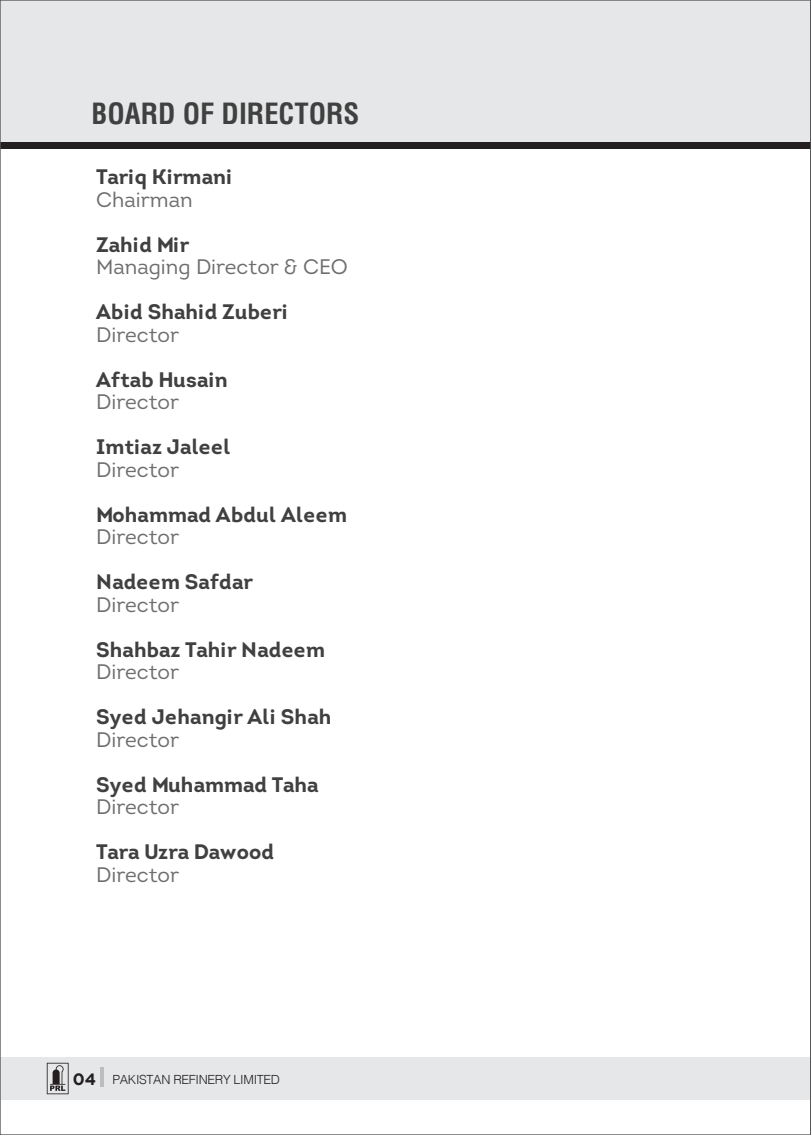
<style>
.page{position:relative;width:811px;height:1135px;background:#fff}
.page>*{position:absolute;margin:0;border:0;box-sizing:border-box;transform-origin:0 0}
.t1{font:700 condensed 28.5px "Helvetica CE";color:#404041}
.t2{font:700 21px "Intro";letter-spacing:.005em;color:#404041}
.t3{font:21px "Intro";color:#6d6e70}
.t4{font:300 12.6px "Helvetica";letter-spacing:-.025em;color:#231f20}
.s1{font-family:"Gotham";font-weight:700;font-size:16.35px}
</style>
<div class="page">
<div style="left:0;top:0;width:810px;height:143px;background:#e6e7e8"></div>
<div style="left:0;top:142px;width:810px;height:6px;background:#231f20"></div>
<div style="left:1px;top:1057px;width:809px;height:42px;background:#e6e7e8"></div>
<hr style="left:101px;top:1067px;width:3px;height:19px;background:#bbbdbf">
<svg style="left:810px;top:0;width:1px;height:1135px"></svg>
<svg style="left:47px;top:1062px;width:22px;height:32px"></svg>
<h1 class="t1" style="left:91px;top:96px;width:269px">BOARD OF DIRECTORS</h1>
<p class="t2" style="left:96px;top:163px;width:137px">Tariq Kirmani</p>
<p class="t3" style="left:96px;top:186px;width:98px">Chairman</p>
<p class="t2" style="left:96px;top:231px;width:95px">Zahid Mir</p>
<p class="t3" style="left:96px;top:254px;width:253px">Managing Director &amp; CEO</p>
<p class="t2" style="left:96px;top:298px;width:193px">Abid Shahid Zuberi</p>
<p class="t3" style="left:96px;top:321px;width:84px">Director</p>
<p class="t2" style="left:96px;top:366px;width:133px">Aftab Husain</p>
<p class="t3" style="left:96px;top:389px;width:84px">Director</p>
<p class="t2" style="left:96px;top:433px;width:135px">Imtiaz Jaleel</p>
<p class="t3" style="left:96px;top:456px;width:84px">Director</p>
<p class="t2" style="left:96px;top:501px;width:252px">Mohammad Abdul Aleem</p>
<p class="t3" style="left:96px;top:524px;width:84px">Director</p>
<p class="t2" style="left:96px;top:568px;width:158px">Nadeem Safdar</p>
<p class="t3" style="left:96px;top:591px;width:84px">Director</p>
<p class="t2" style="left:96px;top:636px;width:230px">Shahbaz Tahir Nadeem</p>
<p class="t3" style="left:96px;top:659px;width:84px">Director</p>
<p class="t2" style="left:96px;top:703px;width:236px">Syed Jehangir Ali Shah</p>
<p class="t3" style="left:96px;top:726px;width:84px">Director</p>
<p class="t2" style="left:96px;top:771px;width:224px">Syed Muhammad Taha</p>
<p class="t3" style="left:96px;top:794px;width:84px">Director</p>
<p class="t2" style="left:96px;top:838px;width:179px">Tara Uzra Dawood</p>
<p class="t3" style="left:96px;top:861px;width:84px">Director</p>
<p class="t4" style="left:73px;top:1074px;width:208px"><span class="s1">04</span> PAKISTAN REFINERY LIMITED</p>
</div>
